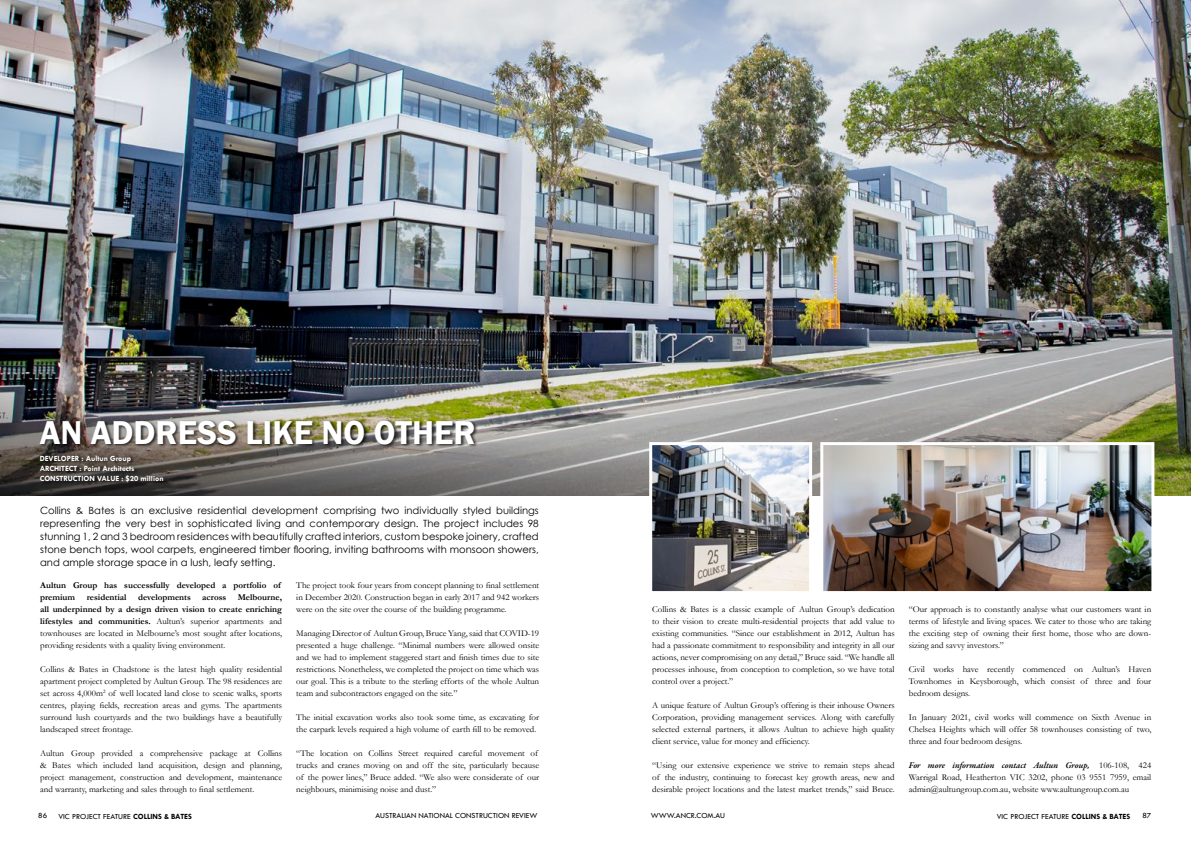
<style>
.page{position:relative;width:1191px;height:842px;background:#fff}
.page>*{position:absolute;margin:0;border:0;box-sizing:border-box;transform-origin:0 0}
.t1{font:600 34px "Franklin Gothic";color:#fff}
.t2{font:10px/13px "Century Gothic";color:#000;text-align:justify}
.t3{font:9px/12px "Garamond";color:#000;text-align:justify}
.t4{font:700 9px/12px "Garamond";color:#000}
.t5{font:italic 600 9px "Garamond Premr Pro";letter-spacing:-.005em;color:#000}
.t6{font:8px "Tw Cen";color:#000}
.t7{font:700 8px/10px "Tw Cen";color:#fff}
.s1{font-weight:700}
.s2{font-family:"Garamond";font-weight:400;font-style:normal}
</style>
<div class="page">
<img style="left:0;top:0;width:1191px;height:297px">
<img style="left:0;top:297px;width:1191px;height:198px">
<div style="left:40px;top:455px;width:128px;height:31px;background:#000;opacity:.75"></div>
<div style="left:39px;top:420px;width:440px;height:28px;background:#000;opacity:.75"></div>
<img style="left:818px;top:441px;width:338px;height:151px">
<img style="left:647px;top:441px;width:166px;height:151px">
<h1 class="t1" style="left:40px;top:411px;width:438px">AN ADDRESS LIKE NO OTHER</h1>
<p class="t7" style="left:40px;top:453px;width:125px">DEVELOPER : Aultun Group<br>ARCHITECT : Point Architects<br>CONSTRUCTION VALUE : $20 million</p>
<p class="t2" style="left:40px;top:503px;width:500px">Collins &amp; Bates is an exclusive residential development comprising two individually styled buildings representing the very best in sophisticated living and contemporary design. The project includes 98 stunning 1, 2 and 3 bedroom residences with beautifully crafted interiors, custom bespoke joinery, crafted stone bench tops, wool carpets, engineered timber flooring, inviting bathrooms with monsoon showers, and ample storage space in a lush, leafy setting.</p>
<p class="t4" style="left:40px;top:579px;width:242px">Aultun Group has successfully developed a portfolio of premium</p>
<p class="t4" style="left:87px;top:591px;width:41px">residential</p>
<p class="t4" style="left:138px;top:591px;width:54px">developments</p>
<p class="t4" style="left:202px;top:591px;width:25px">across</p>
<p class="t3" style="left:40px;top:591px;width:243px;text-indent:197px"><span class="s1">Melbourne, all underpinned by a design driven vision to create enriching lifestyles and communities.</span> Aultun’s superior apartments and townhouses are located in Melbourne’s most sought after locations, providing residents with a quality living environment.</p>
<p class="t3" style="left:40px;top:663px;width:243px">Collins &amp; Bates in Chadstone is the latest high quality residential apartment project completed by Aultun Group. The 98 residences are set across 4,000m<sup>2</sup> of well located land close to scenic walks, sports centres, playing fields, recreation areas and gyms. The apartments surround lush courtyards and the two buildings have a beautifully landscaped street frontage.</p>
<p class="t3" style="left:40px;top:747px;width:243px">Aultun Group provided a comprehensive package at Collins &amp; Bates which included land acquisition, design and planning, project management, construction and development, maintenance and warranty, marketing and sales through to final settlement.</p>
<p class="t3" style="left:296px;top:579px;width:244px">The project took four years from concept planning to final settlement in December 2020. Construction began in early 2017 and 942 workers were on the site over the course of the building programme.</p>
<p class="t3" style="left:296px;top:627px;width:244px">Managing Director of Aultun Group, Bruce Yang, said that COVID-19 presented a huge challenge. “Minimal numbers were allowed onsite and we had to implement staggered start and finish times due to site restrictions. Nonetheless, we completed the project on time which was our goal. This is a tribute to the sterling efforts of the whole Aultun team and subcontractors engaged on the site.”</p>
<p class="t3" style="left:296px;top:711px;width:244px">The initial excavation works also took some time, as excavating for the carpark levels required a high volume of earth fill to be removed.</p>
<p class="t3" style="left:296px;top:747px;width:244px;text-align:left">“The location on Collins Street required careful movement of trucks and cranes moving on and off the site, particularly because of the power lines,” Bruce added. “We also were considerate of our neighbours, minimising noise and dust.”</p>
<p class="t3" style="left:652px;top:603px;width:244px">Collins &amp; Bates is a classic example of Aultun Group’s dedication to their vision to create multi-residential projects that add value to existing communities. “Since our establishment in 2012, Aultun has had a passionate commitment to responsibility and integrity in all our actions, never compromising on any detail,” Bruce said. “We handle all processes inhouse, from conception to completion, so we have total control over a project.”</p>
<p class="t3" style="left:652px;top:699px;width:244px">A unique feature of Aultun Group’s offering is their inhouse Owners Corporation, providing management services. Along with carefully selected external partners, it allows Aultun to achieve high quality client service, value for money and efficiency.</p>
<p class="t3" style="left:652px;top:759px;width:244px">“Using our extensive experience we strive to remain steps ahead of the industry, continuing to forecast key growth areas, new and desirable project locations and the latest market trends,” said Bruce.</p>
<p class="t3" style="left:909px;top:603px;width:244px">“Our approach is to constantly analyse what our customers want in terms of lifestyle and living spaces. We cater to those who are taking the exciting step of owning their first home, those who are down&shy;sizing and savvy investors.”</p>
<p class="t3" style="left:909px;top:663px;width:244px">Civil works have recently commenced on Aultun’s Haven Townhomes in Keysborough, which consist of three and four bedroom designs.</p>
<p class="t3" style="left:909px;top:711px;width:244px">In January 2021, civil works will commence on Sixth Avenue in Chelsea Heights which will offer 58 townhouses consisting of two, three and four bedroom designs.</p>
<p class="t5" style="left:909px;top:760px;width:244px">For more information contact Aultun Group, <span class="s2">106-108, 424</span></p>
<p class="t3" style="left:909px;top:771px;width:244px">Warrigal Road, Heatherton VIC 3202, phone 03 9551 7959, email admin@aultungroup.com.au, website www.aultungroup.com.au</p>
<p class="t6" style="left:38px;top:811px;width:10px">86</p>
<p class="t6" style="left:58px;top:811px;width:135px">VIC PROJECT FEATURE <span class="s1">COLLINS &amp; BATES</span></p>
<p class="t6" style="left:375px;top:811px;width:163px">AUSTRALIAN NATIONAL CONSTRUCTION REVIEW</p>
<p class="t6" style="left:651px;top:811px;width:76px">WWW.ANCR.COM.AU</p>
<p class="t6" style="left:996px;top:811px;width:135px">VIC PROJECT FEATURE <span class="s1">COLLINS &amp; BATES</span></p>
<p class="t6" style="left:1142px;top:811px;width:10px">87</p>
</div>
